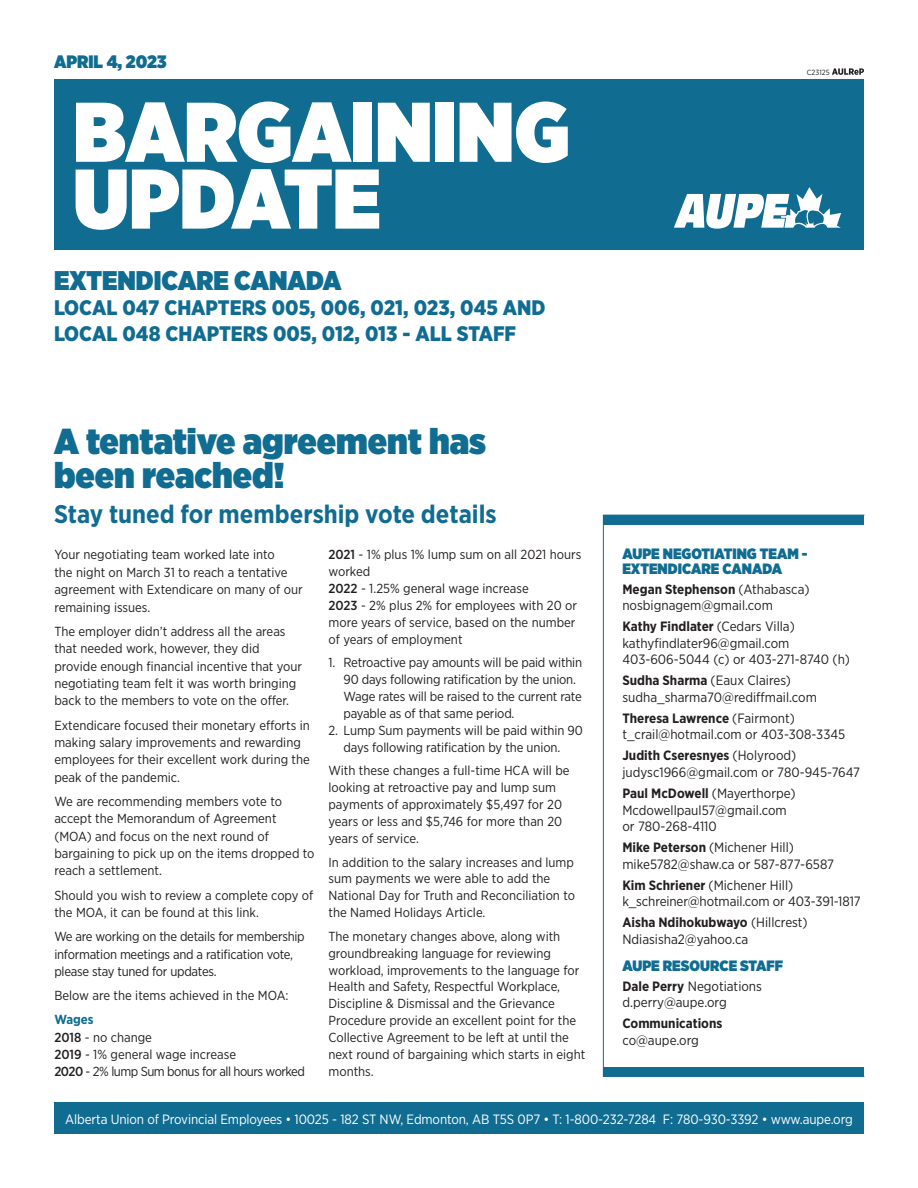
<style>
.page{position:relative;width:918px;height:1188px;background:#fff}
.page>*{position:absolute;margin:0;border:0;box-sizing:border-box;transform-origin:0 0}
.t1{font:900 84.45px "Gotham Narrow";color:#fff}
.t2{font:900 36px/34.5px "Gotham Narrow";color:#106c91}
.t3{font:900 27px "Gotham Narrow";color:#106c91}
.t4{font:700 25.5px "Gotham Narrow";color:#106c91}
.t5{font:900 21px/25.5px "Gotham Narrow";color:#106c91}
.t6{font:900 18px "Gotham Narrow";color:#106c91}
.body_copy{font:900 15px/15px "Gotham Narrow";color:#106c91}
.body_copy-2{font:13.5px "Gotham Narrow";color:#231f20}
.body_copy-3{font:700 13.5px "Gotham Narrow";color:#231f20}
.t7{font:13.5px "Gotham Narrow";letter-spacing:-.01em;color:#fff}
.body_copy-4{font:13.2px/16.8px "Gotham Narrow";color:#231f20}
.body_copy-5{font:13.2px/17.4px "Gotham Narrow";letter-spacing:-.02em;color:#231f20}
.body_copy-6{font:13.2px "Gotham Narrow";letter-spacing:-.04em;color:#231f20}
.body_copy-7{font:700 13.2px "Gotham Narrow";color:#106c91}
.t8{font:7.5px "Gotham Narrow";color:#231f20}
.s1{font-weight:400}
.s2{font-weight:700}
.s3{font-weight:500}
</style>
<div class="page">
<div style="left:54px;top:79px;width:810px;height:171px;background:#106c91"></div>
<div style="left:54px;top:1102px;width:810px;height:32px;background:#106c91"></div>
<div style="left:603px;top:515px;width:261px;height:10px;background:#106c91"></div>
<div style="left:603px;top:1067px;width:261px;height:9px;background:#106c91"></div>
<svg style="left:674px;top:187px;width:167px;height:42px"></svg>
<div style="left:603px;top:515px;width:262px;height:562px;border:1px solid #106c91"></div>
<svg style="left:832px;top:68px;width:32px;height:7px"></svg>
<p class="t6" style="left:54px;top:50px;width:114px">APRIL 4, 2023</p>
<p class="t1" style="left:73px;top:75px;width:498px">BARGAINING</p>
<p class="t1" style="left:73px;top:142px;width:309px">UPDATE</p>
<p class="t3" style="left:54px;top:262px;width:289px">EXTENDICARE CANADA</p>
<p class="t5" style="left:54px;top:295px;width:493px">LOCAL 047 CHAPTERS 005, 006, 021, 023, 045 AND<br>LOCAL 048 CHAPTERS 005, 012, 013 - ALL STAFF</p>
<p class="t2" style="left:54px;top:423px;width:433px">A tentative agreement has been reached!</p>
<p class="t4" style="left:54px;top:498px;width:444px">Stay tuned for membership vote details</p>
<p class="t8" style="left:807px;top:68px;width:24px">C23125</p>
<p class="body_copy" style="left:622px;top:546px;width:186px">AUPE NEGOTIATING TEAM -<br>EXTENDICARE CANADA</p>
<p class="body_copy-3" style="left:622px;top:580px;width:189px">Megan Stephenson <span class="s1">(Athabasca)</span></p>
<p class="body_copy-2" style="left:622px;top:597px;width:152px">nosbignagem@gmail.com</p>
<p class="body_copy-3" style="left:622px;top:618px;width:174px">Kathy Findlater <span class="s1">(Cedars Villa)</span></p>
<p class="body_copy-2" style="left:622px;top:635px;width:169px">kathyfindlater96@gmail.com</p>
<p class="body_copy-2" style="left:622px;top:651px;width:229px">403-606-5044 (c) or 403-271-8740 (h)</p>
<p class="body_copy-2" style="left:622px;top:672px;width:170px"><span class="s2">Sudha Sharma</span> (Eaux Claires)</p>
<p class="body_copy-2" style="left:622px;top:689px;width:196px">sudha_sharma70@rediffmail.com</p>
<p class="body_copy-3" style="left:622px;top:709px;width:174px">Theresa Lawrence <span class="s1">(Fairmont)</span></p>
<p class="body_copy-2" style="left:622px;top:726px;width:224px">t_crail@hotmail.com or 403-308-3345</p>
<p class="body_copy-3" style="left:622px;top:747px;width:175px">Judith Cseresnyes <span class="s1">(Holyrood)</span></p>
<p class="body_copy-2" style="left:622px;top:764px;width:239px">judysc1966@gmail.com or 780-945-7647</p>
<p class="body_copy-2" style="left:622px;top:785px;width:175px"><span class="s2">Paul McDowell</span> (Mayerthorpe)</p>
<p class="body_copy-2" style="left:622px;top:801px;width:166px">Mcdowellpaul57@gmail.com</p>
<p class="body_copy-2" style="left:622px;top:818px;width:96px">or 780-268-4110</p>
<p class="body_copy-2" style="left:622px;top:839px;width:173px"><span class="s2">Mike Peterson</span> (Michener Hill)</p>
<p class="body_copy-2" style="left:622px;top:856px;width:213px">mike5782@shaw.ca or 587-877-6587</p>
<p class="body_copy-2" style="left:622px;top:877px;width:172px"><span class="s2">Kim Schriener</span> (Michener Hill)</p>
<p class="body_copy-2" style="left:622px;top:893px;width:240px">k_schreiner@hotmail.com or 403-391-1817</p>
<p class="body_copy-3" style="left:622px;top:914px;width:187px">Aisha Ndihokubwayo <span class="s1">(Hillcrest)</span></p>
<p class="body_copy-2" style="left:622px;top:931px;width:127px">Ndiasisha2@yahoo.ca</p>
<p class="body_copy" style="left:622px;top:958px;width:162px">AUPE RESOURCE STAFF</p>
<p class="body_copy-2" style="left:622px;top:978px;width:141px"><span class="s2">Dale Perry</span> Negotiations</p>
<p class="body_copy-2" style="left:622px;top:994px;width:106px">d.perry@aupe.org</p>
<p class="body_copy-3" style="left:622px;top:1015px;width:101px">Communications</p>
<p class="body_copy-2" style="left:622px;top:1032px;width:78px">co@aupe.org</p>
<p class="body_copy-4" style="left:54px;top:546px;width:250px;line-height:17.4px">Your negotiating team worked late into<br>the night on March 31 to reach a tentative agreement with Extendicare on many of our remaining issues.</p>
<p class="body_copy-4" style="left:54px;top:622px;width:249px;line-height:17.4px">The employer didn’t address all the areas that needed work, however, they did provide enough financial incentive that your negotiating team felt it was worth bringing back to the members to vote on the offer.</p>
<p class="body_copy-4" style="left:54px;top:716px;width:257px;line-height:17.4px">Extendicare focused their monetary efforts in making salary improvements and rewarding employees for their excellent work during the peak of the pandemic.</p>
<p class="body_copy-4" style="left:54px;top:792px;width:262px;line-height:17.4px">We are recommending members vote to accept the Memorandum of Agreement (MOA) and focus on the next round of bargaining to pick up on the items dropped to reach a settlement.</p>
<p class="body_copy-4" style="left:54px;top:886px;width:261px;line-height:17.4px">Should you wish to review a complete copy of the MOA, it can be found at this link.</p>
<p class="body_copy-5" style="left:54px;top:928px;width:252px">We are working on the details for membership information meetings and a ratification vote, please stay tuned for updates.</p>
<p class="body_copy-4" style="left:54px;top:987px;width:236px">Below are the items achieved in the MOA:</p>
<p class="body_copy-7" style="left:54px;top:1011px;width:41px">Wages</p>
<p class="body_copy-4" style="left:54px;top:1028px;width:99px"><span class="s3">2018</span> - no change</p>
<p class="body_copy-4" style="left:54px;top:1046px;width:183px"><span class="s3">2019</span> - 1% general wage increase</p>
<p class="body_copy-6" style="left:54px;top:1064px;width:252px"><span class="s3">2020</span> - 2% lump Sum bonus for all hours worked</p>
<p class="t7" style="left:65px;top:1110px;width:789px">Alberta Union of Provincial Employees • 10025 - 182 ST NW, Edmonton, AB T5S 0P7 • T: 1-800-232-7284 F: 780-930-3392 • www.aupe.org</p>
<p class="body_copy-4" style="left:328px;top:546px;width:254px"><span class="s3">2021</span> - 1% plus 1% lump sum on all 2021 hours worked</p>
<p class="body_copy-4" style="left:328px;top:580px;width:202px"><span class="s3">2022</span> - 1.25% general wage increase</p>
<p class="body_copy-4" style="left:328px;top:597px;width:250px;text-align:justify"><span class="s3">2023</span> - 2% plus 2% for employees with 20 or more years of service, based on the number of years of employment</p>
<p class="body_copy-4" style="left:344px;top:654px;width:240px;text-indent:-15px">1. Retroactive pay amounts will be paid within 90 days following ratification by the union.<br>Wage rates will be raised to the current rate payable as of that same period.</p>
<p class="body_copy-4" style="left:328px;top:722px;width:256px;text-align:center">2. Lump Sum payments will be paid within 90 days following ratification by the union.</p>
<p class="body_copy-4" style="left:328px;top:762px;width:243px">With these changes a full-time HCA will be looking at retroactive pay and lump sum payments of approximately $5,497 for 20 years or less and $5,746 for more than 20 years of service.</p>
<p class="body_copy-4" style="left:328px;top:853px;width:248px">In addition to the salary increases and lump sum payments we were able to add the National Day for Truth and Reconciliation to the Named Holidays Article.</p>
<p class="body_copy-4" style="left:328px;top:928px;width:258px">The monetary changes above, along with groundbreaking language for reviewing workload, improvements to the language for Health and Safety, Respectful Workplace, Discipline &amp; Dismissal and the Grievance Procedure provide an excellent point for the Collective Agreement to be left at until the next round of bargaining which starts in eight months.</p>
</div>
